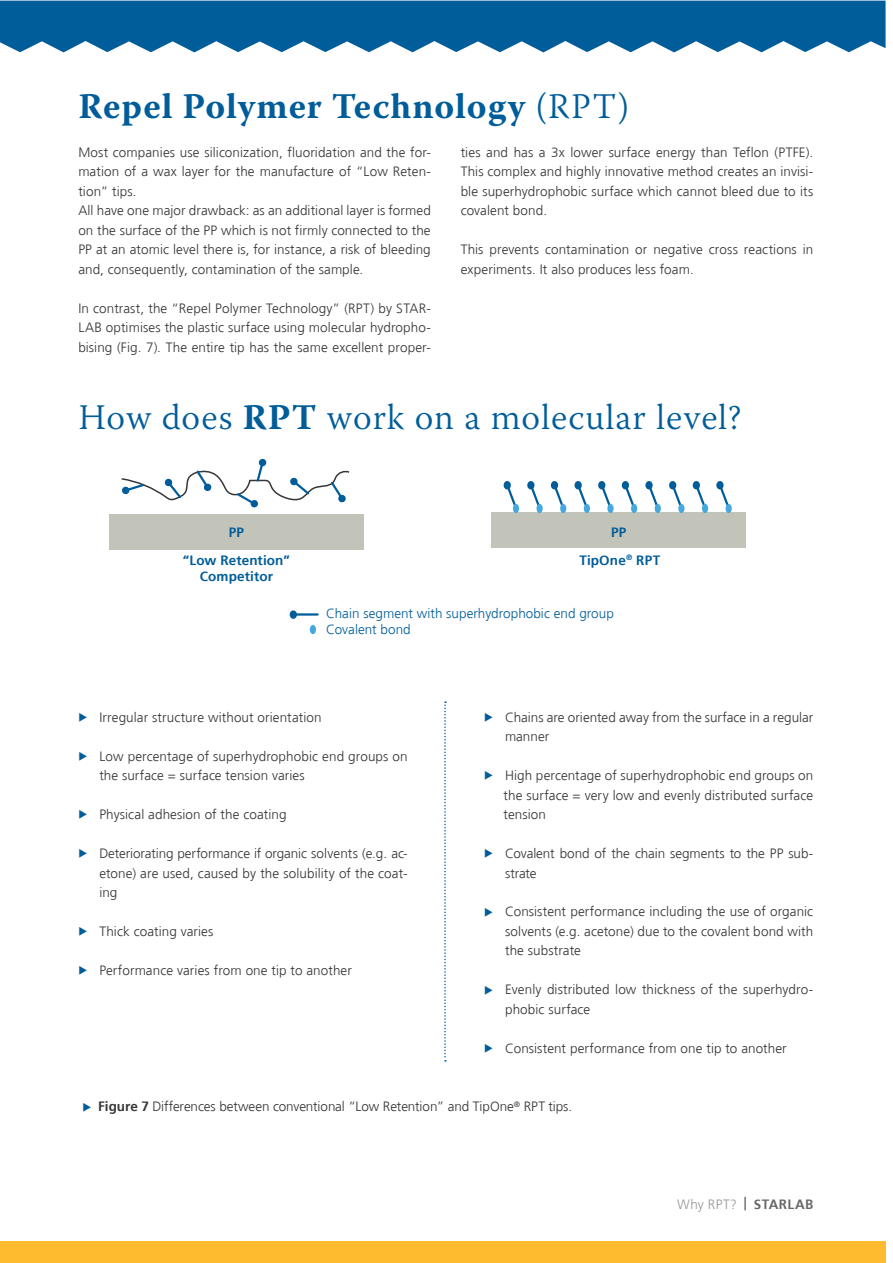
<style>
.page{position:relative;width:893px;height:1263px;background:#fff}
.page>*{position:absolute;margin:0;border:0;box-sizing:border-box;transform-origin:0 0}
.t1{font:300 36px "Warnock Pro";letter-spacing:.025em;color:#005d9a}
.t2{font:700 36px "Warnock Pro";letter-spacing:.025em;color:#005d9a}
.t3{font:300 13.5px/19.5px "Frutiger";letter-spacing:.005em;color:#373535}
.t4{font:300 13.5px/16.2px "Frutiger";color:#005d9a}
.t5{font:700 13.5px/27.9px "Frutiger";letter-spacing:.01em;color:#005d9a;text-align:center}
.t6{font:700 13.5px "Frutiger";letter-spacing:.025em;color:#676869}
.s1{font-weight:300}
.s2{font-weight:700}
.s3{font-weight:300;color:#95979a}
</style>
<div class="page">
<svg style="left:0;top:1px;width:885px;height:51px;background:#1a6da4"></svg>
<div style="left:0;top:1241px;width:885px;height:21px;background:#febb2f"></div>
<div style="left:109px;top:514px;width:255px;height:35px;background:#c2c4b9"></div>
<svg style="left:121px;top:458px;width:229px;height:50px"></svg>
<div style="left:491px;top:512px;width:255px;height:36px;background:#c2c4b9"></div>
<svg style="left:503px;top:481px;width:13px;height:25px"></svg>
<div style="left:513px;top:504px;width:6px;height:9px;background:#46a8de;border-radius:50%"></div>
<svg style="left:527px;top:481px;width:13px;height:24px"></svg>
<div style="left:536px;top:504px;width:7px;height:9px;background:#46a8de;border-radius:50%"></div>
<svg style="left:550px;top:481px;width:15px;height:25px"></svg>
<div style="left:560px;top:504px;width:6px;height:9px;background:#46a8de;border-radius:50%"></div>
<svg style="left:574px;top:481px;width:13px;height:25px"></svg>
<div style="left:584px;top:504px;width:6px;height:9px;background:#46a8de;border-radius:50%"></div>
<svg style="left:598px;top:481px;width:13px;height:24px"></svg>
<div style="left:607px;top:504px;width:7px;height:9px;background:#46a8de;border-radius:50%"></div>
<svg style="left:621px;top:481px;width:15px;height:25px"></svg>
<div style="left:631px;top:504px;width:6px;height:9px;background:#46a8de;border-radius:50%"></div>
<svg style="left:645px;top:481px;width:13px;height:25px"></svg>
<div style="left:655px;top:504px;width:6px;height:9px;background:#46a8de;border-radius:50%"></div>
<svg style="left:669px;top:481px;width:14px;height:24px"></svg>
<div style="left:678px;top:504px;width:6px;height:9px;background:#46a8de;border-radius:50%"></div>
<svg style="left:692px;top:481px;width:14px;height:25px"></svg>
<div style="left:702px;top:504px;width:6px;height:9px;background:#46a8de;border-radius:50%"></div>
<svg style="left:716px;top:481px;width:13px;height:24px"></svg>
<div style="left:725px;top:504px;width:7px;height:9px;background:#46a8de;border-radius:50%"></div>
<div style="left:310px;top:625px;width:6px;height:9px;background:#46a8de;border-radius:50%"></div>
<svg style="left:289px;top:610px;width:8px;height:9px"></svg>
<hr style="left:294px;top:613px;width:24px;height:3px;background:#005d9a">
<svg style="left:444px;top:701px;width:2px;height:361px"></svg>
<h1 class="t2" style="left:78px;top:92px;width:552px">Repel Polymer Technology <span class="s1">(RPT)</span></h1>
<p class="t3" style="left:78px;top:143px;width:354px">Most companies use siliconization, fluoridation and the for&shy;mation of a wax layer for the manufacture of “Low Reten&shy;tion” tips.<br>All have one major drawback: as an additional layer is formed on the surface of the PP which is not firmly connected to the PP at an atomic level there is, for instance, a risk of bleeding and, consequently, contamination of the sample.</p>
<p class="t3" style="left:78px;top:298px;width:354px;text-align:justify">In contrast, the “Repel Polymer Technology” (RPT) by STAR-LAB optimises the plastic surface using molecular hydropho&shy;bising (Fig. 7). The entire tip has the same excellent proper-</p>
<p class="t3" style="left:461px;top:143px;width:354px;text-align:justify">ties and has a 3x lower surface energy than Teflon (PTFE).<br>This complex and highly innovative method creates an invisi&shy;ble superhydrophobic surface which cannot bleed due to its covalent bond.</p>
<p class="t3" style="left:461px;top:240px;width:354px">This prevents contamination or negative cross reactions in experiments. It also produces less foam.</p>
<h1 class="t1" style="left:78px;top:404px;width:664px">How does <span class="s2">RPT</span> work on a molecular level?</h1>
<p class="t5" style="left:183px;top:518px;width:109px">PP<br>“Low Retention”</p>
<p class="t5" style="left:200px;top:562px;width:75px">Competitor</p>
<p class="t5" style="left:579px;top:518px;width:82px">PP<br>TipOne<sup>®</sup> RPT</p>
<p class="t4" style="left:326px;top:605px;width:289px">Chain segment with superhydrophobic end group<br>Covalent bond</p>
<p class="t3" style="left:99px;top:707px;width:224px">Irregular structure without orientation</p>
<p class="t3" style="left:99px;top:746px;width:310px">Low percentage of superhydrophobic end groups on the surface = surface tension varies</p>
<p class="t3" style="left:99px;top:805px;width:189px">Physical adhesion of the coating</p>
<p class="t3" style="left:99px;top:844px;width:310px;text-align:justify">Deteriorating performance if organic solvents (e.g. ac&shy;etone) are used, caused by the solubility of the coat&shy;ing</p>
<p class="t3" style="left:99px;top:922px;width:116px">Thick coating varies</p>
<p class="t3" style="left:99px;top:961px;width:254px">Performance varies from one tip to another</p>
<p class="t3" style="left:505px;top:707px;width:310px">Chains are oriented away from the surface in a regular manner</p>
<p class="t3" style="left:503px;top:766px;width:311px;text-align:justify">High percentage of superhydrophobic end groups on the surface = very low and evenly distributed surface tension</p>
<p class="t3" style="left:505px;top:844px;width:310px">Covalent bond of the chain segments to the PP sub&shy;strate</p>
<p class="t3" style="left:505px;top:902px;width:310px;text-align:justify">Consistent performance including the use of organic solvents (e.g. acetone) due to the covalent bond with the substrate</p>
<p class="t3" style="left:505px;top:980px;width:310px">Evenly distributed low thickness of the superhydro&shy;phobic surface</p>
<p class="t3" style="left:505px;top:1039px;width:283px">Consistent performance from one tip to another</p>
<p class="t3" style="left:98px;top:1097px;width:475px"><span class="s2">Figure 7</span> Differences between conventional “Low Retention” and TipOne<sup>®</sup> RPT tips.</p>
<p class="t6" style="left:677px;top:1196px;width:137px"><span class="s3">Why RPT?</span> | STARLAB</p>
</div>
